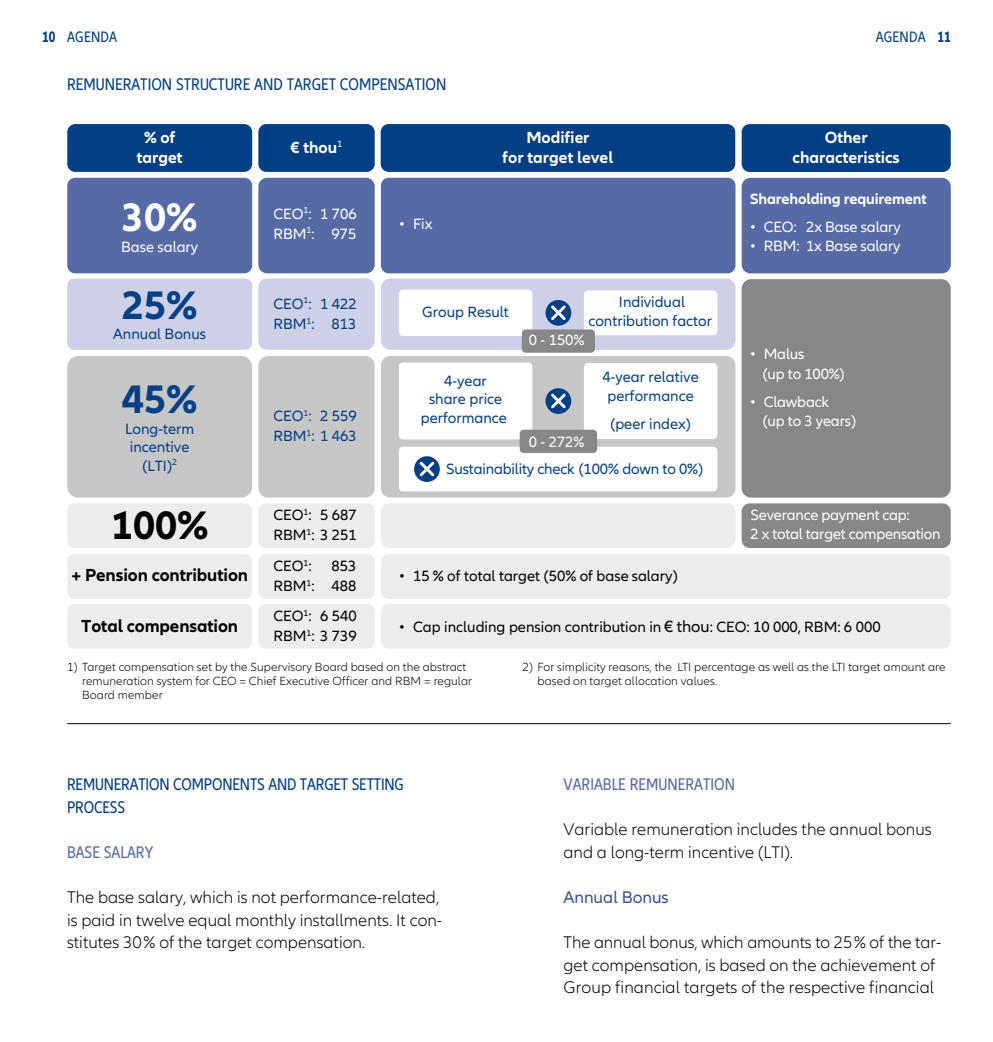
<style>
.page{position:relative;width:993px;height:1042px;background:#fff}
.page>*{position:absolute;margin:0;border:0;box-sizing:border-box;transform-origin:0 0}
.t1{font:700 41.12px "Allianz Neo";color:#033f85}
.t2{font:700 41.12px "Allianz Neo";color:#000}
.t3{font:700 41.12px "Allianz Neo";color:#fff}
.t4{font:700 18.03px "Allianz Neo";letter-spacing:-.005em;color:#000}
.Copy{font:300 17.5px/22.6px "Allianz Neo";color:#000}
.Copy-2{font:condensed 17.5px/22.6px "Allianz Neo";letter-spacing:-.01em;color:#033f85}
.Copy-3{font:condensed 17.5px "Allianz Neo";color:#566ba6}
.Copy-4{font:17.5px "Allianz Neo";color:#345394}
.t5{font:700 16.8px/20.1px "Allianz Neo";color:#fff;text-align:center}
.Copy-5{font:condensed 15.75px "Allianz Neo";letter-spacing:.01em;color:#033f85}
.t6{font:700 condensed 15.75px "Allianz Neo";color:#033f85}
.t7{font:15.4px/18.6px "Allianz Neo";color:#033f85;text-align:center}
.t8{font:15.4px/19.2px "Allianz Neo";letter-spacing:-.01em;color:#fff}
.t9{font:15.4px/20.1px "Allianz Neo";color:#000}
.t10{font:700 15.4px "Allianz Neo";letter-spacing:-.01em;color:#fff}
.Contents_No_23_30_AS{font:300 12.25px/14px "Allianz Neo";letter-spacing:.005em;color:#000}
.s1{font-size:16.8px}
</style>
<div class="page">
<div style="left:67px;top:278px;width:185px;height:72px;background:#cdd0e7;border-radius:7px"></div>
<div style="left:67px;top:356px;width:185px;height:141px;background:#c6c6c6;border-radius:11px"></div>
<div style="left:67px;top:124px;width:185px;height:48px;background:#033f85;border-radius:8px"></div>
<div style="left:67px;top:178px;width:185px;height:95px;background:#566ba6;border-radius:8px"></div>
<div style="left:258px;top:278px;width:116px;height:72px;background:#cdd0e7;border-radius:8px"></div>
<div style="left:258px;top:356px;width:116px;height:141px;background:#c6c6c6;border-radius:10px"></div>
<div style="left:258px;top:124px;width:116px;height:48px;background:#033f85;border-radius:8px"></div>
<div style="left:741px;top:279px;width:209px;height:219px;background:#878787;border-radius:10px"></div>
<div style="left:741px;top:124px;width:209px;height:48px;background:#033f85;border-radius:8px"></div>
<div style="left:741px;top:178px;width:209px;height:95px;background:#566ba6;border-radius:9px"></div>
<div style="left:380px;top:124px;width:355px;height:48px;background:#033f85;border-radius:8px"></div>
<div style="left:381px;top:178px;width:354px;height:95px;background:#566ba6;border-radius:8px"></div>
<div style="left:381px;top:356px;width:354px;height:141px;background:#c6c6c6;border-radius:9px"></div>
<div style="left:381px;top:278px;width:354px;height:72px;background:#cdd0e7;border-radius:9px"></div>
<div style="left:258px;top:178px;width:116px;height:95px;background:#566ba6;border-radius:9px"></div>
<div style="left:258px;top:503px;width:116px;height:45px;background:#ececec;border-radius:7px"></div>
<div style="left:67px;top:554px;width:185px;height:45px;background:#ececec;border-radius:7px"></div>
<div style="left:258px;top:554px;width:116px;height:45px;background:#ececec;border-radius:7px"></div>
<div style="left:381px;top:554px;width:569px;height:45px;background:#ececec;border-radius:8px"></div>
<div style="left:67px;top:604px;width:185px;height:44px;background:#ececec;border-radius:7px"></div>
<div style="left:258px;top:604px;width:116px;height:44px;background:#ececec;border-radius:7px"></div>
<div style="left:381px;top:604px;width:569px;height:44px;background:#ececec;border-radius:8px"></div>
<div style="left:583px;top:290px;width:134px;height:45px;background:#fff;border-radius:4px"></div>
<div style="left:399px;top:289px;width:133px;height:47px;background:#fff;border-radius:4px"></div>
<div style="left:583px;top:363px;width:134px;height:76px;background:#fff;border-radius:4px"></div>
<div style="left:399px;top:363px;width:133px;height:76px;background:#fff;border-radius:4px"></div>
<div style="left:399px;top:447px;width:318px;height:44px;background:#fff;border-radius:4px"></div>
<div style="left:545px;top:300px;width:26px;height:26px;background:#033f85;border-radius:50%"></div>
<svg style="left:551px;top:305px;width:14px;height:15px"></svg>
<div style="left:545px;top:388px;width:26px;height:26px;background:#033f85;border-radius:50%"></div>
<svg style="left:551px;top:393px;width:14px;height:15px"></svg>
<div style="left:414px;top:456px;width:25px;height:26px;background:#033f85;border-radius:50%"></div>
<svg style="left:419px;top:461px;width:15px;height:15px"></svg>
<div style="left:521px;top:329px;width:73px;height:24px;background:#878787;border-radius:4px"></div>
<div style="left:519px;top:430px;width:78px;height:23px;background:#878787;border-radius:4px"></div>
<div style="left:67px;top:503px;width:185px;height:45px;background:#ececec;border-radius:7px"></div>
<div style="left:381px;top:503px;width:354px;height:45px;background:#ececec;border-radius:8px"></div>
<div style="left:741px;top:503px;width:209px;height:45px;background:#878787;border-radius:8px"></div>
<hr style="left:67px;top:723px;width:883px;height:1px;background:#000">
<p class="t6" style="left:42px;top:28px;width:15px">10</p>
<p class="t6" style="left:937px;top:28px;width:15px">11</p>
<p class="Copy-2" style="left:67px;top:74px;width:381px">REMUNERATION STRUCTURE AND TARGET COMPENSATION</p>
<p class="Copy-5" style="left:67px;top:28px;width:51px">AGENDA</p>
<p class="Copy-5" style="left:875px;top:28px;width:51px">AGENDA</p>
<p class="t5" style="left:137px;top:128px;width:47px">% of target</p>
<p class="t5" style="left:290px;top:138px;width:53px">€ thou<sup>1</sup></p>
<p class="t3" style="left:122px;top:194px;width:77px">30%</p>
<p class="t8" style="left:121px;top:237px;width:79px">Base salary</p>
<p class="t1" style="left:122px;top:281px;width:77px">25%</p>
<p class="t7" style="left:113px;top:325px;width:94px">Annual Bonus</p>
<p class="t1" style="left:122px;top:375px;width:77px">45%</p>
<p class="t7" style="left:125px;top:419px;width:70px">Long-term incentive (LTI)<sup>2</sup></p>
<p class="t8" style="left:273px;top:204px;width:85px;line-height:20.1px">CEO<sup>1</sup>: 1 706<br>RBM<sup>1</sup>: 975</p>
<p class="t7" style="left:273px;top:294px;width:85px;line-height:20.1px;text-align:left">CEO<sup>1</sup>: 1 422<br>RBM<sup>1</sup>: 813</p>
<p class="t7" style="left:273px;top:406px;width:85px;line-height:20.1px;text-align:left">CEO<sup>1</sup>: 2 559<br>RBM<sup>1</sup>: 1 463</p>
<p class="t8" style="left:399px;top:214px;width:35px">• Fix</p>
<p class="t5" style="left:502px;top:128px;width:112px">Modifier<br>for target level</p>
<p class="t7" style="left:422px;top:303px;width:88px">Group Result</p>
<p class="t7" style="left:588px;top:293px;width:125px">Individual contribution factor</p>
<p class="t8" style="left:528px;top:331px;width:57px">0 - 150%</p>
<p class="t7" style="left:420px;top:371px;width:88px">4-year<br>share price performance</p>
<p class="t7" style="left:602px;top:367px;width:98px;line-height:19.2px">4-year relative performance</p>
<p class="t7" style="left:610px;top:415px;width:82px">(peer index)</p>
<p class="t8" style="left:528px;top:432px;width:57px">0 - 272%</p>
<p class="t7" style="left:446px;top:460px;width:258px">Sustainability check (100% down to 0%)</p>
<p class="t5" style="left:792px;top:128px;width:108px">Other characteristics</p>
<p class="t10" style="left:749px;top:190px;width:178px">Shareholding requirement</p>
<p class="t8" style="left:749px;top:218px;width:152px">• CEO: 2x Base salary</p>
<p class="t8" style="left:749px;top:236px;width:152px">• RBM: 1x Base salary</p>
<p class="t8" style="left:762px;top:345px;width:83px;text-indent:-13px">• Malus<br>(up to 100%)</p>
<p class="t8" style="left:762px;top:393px;width:95px;text-indent:-13px">• Clawback<br>(up to 3 years)</p>
<p class="t2" style="left:111px;top:502px;width:99px">100%</p>
<p class="t9" style="left:273px;top:505px;width:85px">CEO<sup>1</sup>: 5 687<br>RBM<sup>1</sup>: 3 251</p>
<p class="t9" style="left:273px;top:556px;width:40px">CEO<sup>1</sup>:</p>
<p class="t8" style="left:750px;top:506px;width:191px;line-height:18.6px">Severance payment cap:<br>2 x total target compensation</p>
<p class="t9" style="left:273px;top:556px;width:84px;text-align:right">853<br>RBM<sup>1</sup>: 488</p>
<p class="t9" style="left:273px;top:606px;width:85px">CEO<sup>1</sup>: 6 540<br>RBM<sup>1</sup>: 3 739</p>
<p class="t4" style="left:71px;top:565px;width:178px">+ Pension contribution</p>
<p class="t4" style="left:81px;top:615px;width:158px">Total compensation</p>
<p class="Contents_No_23_30_AS" style="left:82px;top:661px;width:391px;text-indent:-15px">1) Target compensation set by the Supervisory Board based on the abstract remuneration system for CEO = Chief Executive Officer and RBM = regular<br>Board member</p>
<p class="Contents_No_23_30_AS" style="left:537px;top:661px;width:409px;text-indent:-15px">2) For simplicity reasons, the LTI percentage as well as the LTI target amount are based on target allocation values.</p>
<p class="t9" style="left:399px;top:566px;width:280px">• 15 % of total target (50% of base salary)</p>
<p class="t9" style="left:399px;top:617px;width:483px">• Cap including pension contribution in <span class="s1">€ thou</span>: CEO: 10 000, RBM: 6 000</p>
<p class="Copy-2" style="left:67px;top:773px;width:338px">REMUNERATION COMPONENTS AND TARGET SETTING<br>PROCESS</p>
<p class="Copy-3" style="left:67px;top:842px;width:88px">BASE SALARY</p>
<p class="Copy" style="left:67px;top:886px;width:376px">The base salary, which is not performance-related, is paid in twelve equal monthly installments. It con&shy;stitutes 30% of the target compensation.</p>
<p class="Copy-3" style="left:563px;top:774px;width:173px">VARIABLE REMUNERATION</p>
<p class="Copy" style="left:563px;top:819px;width:369px">Variable remuneration includes the annual bonus and a long-term incentive (LTI).</p>
<p class="Copy-4" style="left:563px;top:887px;width:107px">Annual Bonus</p>
<p class="Copy" style="left:563px;top:931px;width:379px">The annual bonus, which amounts to 25% of the tar&shy;get compensation, is based on the achievement of<br>Group financial targets of the respective financial</p>
</div>
